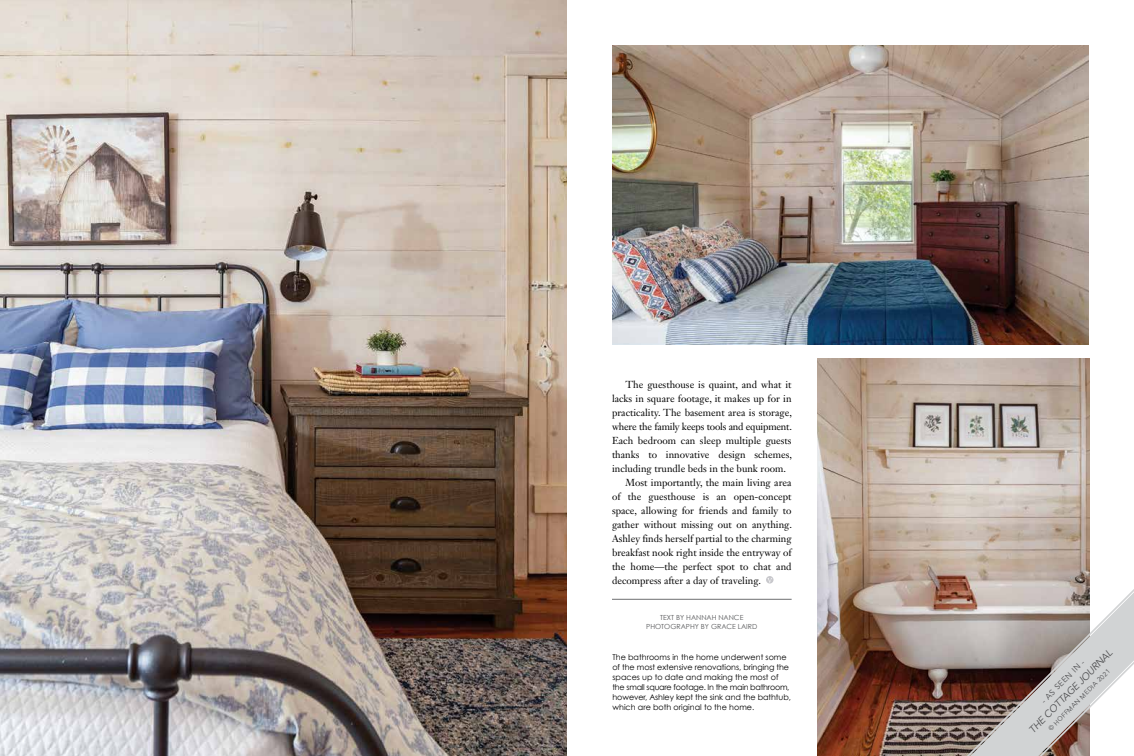
<style>
.page{position:relative;width:1134px;height:756px;background:#fff}
.page>*{position:absolute;margin:0;border:0;box-sizing:border-box;transform-origin:0 0}
.t1{font:10px "Janson Text LT Std";color:#000}
.t2{font:10px "Janson Text LT Std";letter-spacing:-.02em;color:#000}
.t3{font:italic 10px "Avenir";color:#4d4d4f}
.t4{font:8px/10px "Century Gothic";letter-spacing:-.01em;color:#000}
.t5{font:8px "Avenir";color:#4d4d4f}
.t6{font:7px/9px "Century Gothic";color:#58595b;text-align:center}
.t7{font:6.5px "Avenir";color:#4d4d4f}
</style>
<div class="page">
<svg style="left:766px;top:576px;width:8px;height:8px"></svg>
<img style="left:0;top:0;width:567px;height:756px">
<img style="left:612px;top:45px;width:477px;height:300px">
<img style="left:817px;top:358px;width:272px;height:398px">
<hr style="left:612px;top:599px;width:180px;height:1px;background:#6d6e71">
<svg style="left:950px;top:578px;width:184px;height:178px;background:#b3a9a5"></svg>
<p class="t1" style="left:626px;top:378px;width:168px">The guesthouse is quaint, and what it</p>
<p class="t1" style="left:612px;top:392px;width:181px">lacks in square footage, it makes up for in</p>
<p class="t1" style="left:612px;top:406px;width:182px">practicality. The basement area is storage,</p>
<p class="t2" style="left:612px;top:420px;width:182px">where the family keeps tools and equipment.</p>
<p class="t1" style="left:612px;top:434px;width:181px">Each bedroom can sleep multiple guests</p>
<p class="t1" style="left:612px;top:448px;width:182px">thanks to innovative design schemes,</p>
<p class="t1" style="left:612px;top:462px;width:176px">including trundle beds in the bunk room.</p>
<p class="t1" style="left:626px;top:476px;width:168px">Most importantly, the main living area</p>
<p class="t1" style="left:612px;top:490px;width:181px">of the guesthouse is an open-concept</p>
<p class="t1" style="left:612px;top:504px;width:181px">space, allowing for friends and family to</p>
<p class="t1" style="left:612px;top:518px;width:182px">gather without missing out on anything.</p>
<p class="t1" style="left:612px;top:532px;width:181px">Ashley finds herself partial to the charming</p>
<p class="t1" style="left:612px;top:546px;width:181px">breakfast nook right inside the entryway of</p>
<p class="t1" style="left:612px;top:560px;width:181px">the home—the perfect spot to chat and</p>
<p class="t1" style="left:612px;top:574px;width:151px">decompress after a day of traveling.</p>
<p class="t6" style="left:646px;top:612px;width:113px">TEXT BY HANNAH NANCE<br>PHOTOGRAPHY BY GRACE LAIRD</p>
<p class="t4" style="left:612px;top:651px;width:180px">The bathrooms in the home underwent some of the most extensive renovations, bringing the spaces up to date and making the most of the small square footage. In the main bathroom, however, Ashley kept the sink and the bathtub, which are both original to the home.</p>
<p class="t5" style="left:1039px;top:699px;width:59px;rotate:-45deg">- AS SEEN IN -</p>
<p class="t3" style="left:1026px;top:727px;width:115px;rotate:-45deg">THE COTTAGE JOURNAL</p>
<p class="t7" style="left:1047px;top:727px;width:86px;rotate:-45deg">© HOFFMAN MEDIA 2021</p>
</div>
